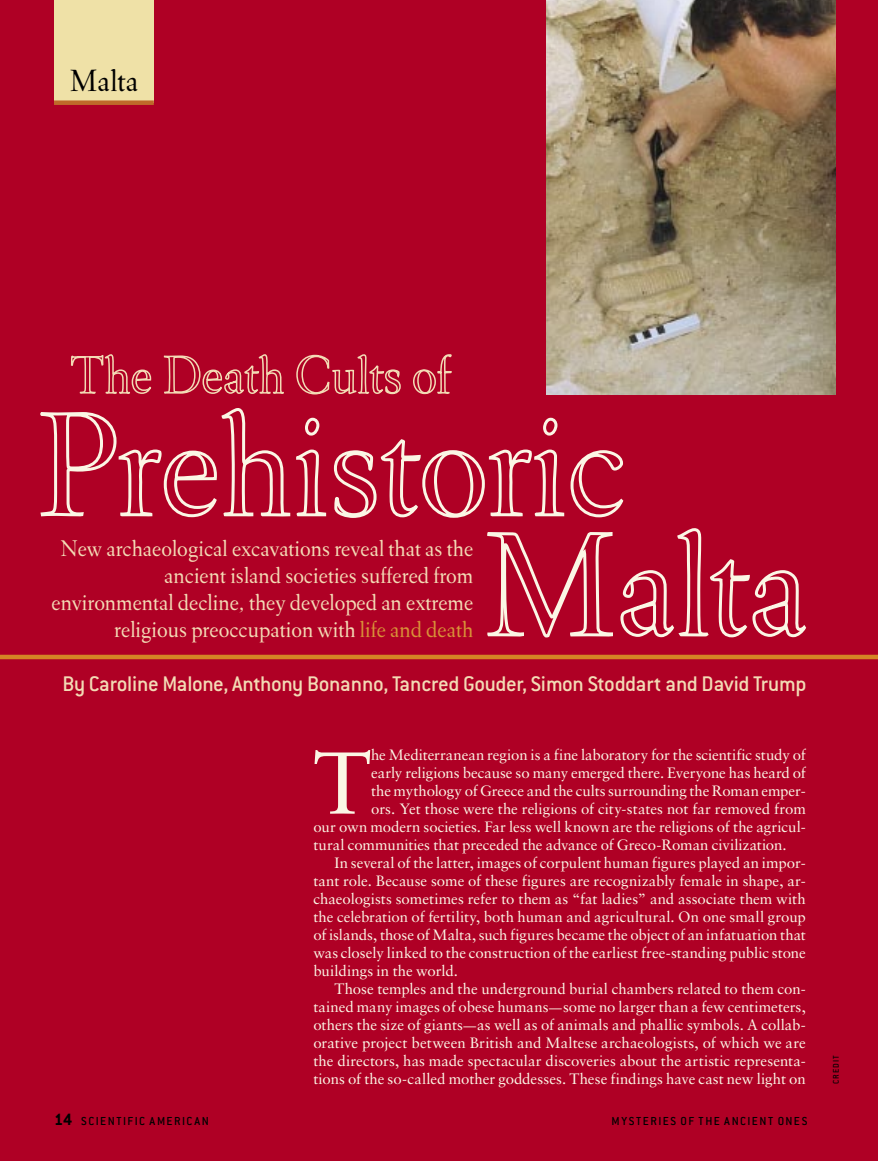
<style>
.page{position:relative;width:878px;height:1161px;background:#af0025}
.page>*{position:absolute;margin:0;border:0;box-sizing:border-box;transform-origin:0 0}
.Text_2{font:87.75px "Sabon";color:#fbf6e5}
.Intro_01{font:300 31.5px "Eldorado Text";color:#000}
.t1{font:300 23.25px/27px "Eldorado Text";color:#f3dbb5;text-align:right}
.Article_Byline_for_2_Line_Title{font:500 23.25px "Conduit ITC";letter-spacing:-.02em;color:#f3dbb5}
.Text{font:15px/18px "Sabon";color:#fbf6e5;text-align:justify}
.Text_2-2{font:15px "Sabon";letter-spacing:-.005em;color:#fbf6e5}
.t2{font:500 12.75px "Conduit ITC";letter-spacing:.12em;color:#000}
.Credit{font:500 9px "Conduit ITC";letter-spacing:.125em;color:#000}
.s1{color:#d89238}
.s2{font-size:12.75px}
.s3{font-weight:700;font-size:18px}
</style>
<div class="page">
<img style="left:546px;top:0;width:289px;height:394px">
<div style="left:54px;top:0;width:100px;height:103px;background:#efe1a7"></div>
<div style="left:54px;top:100px;width:100px;height:5px;background:#bf692a"></div>
<hr style="left:0;top:655px;width:877px;height:4px;background:#d48625">
<svg style="left:40px;top:260px;width:768px;height:378px"></svg>
<p class="Intro_01" style="left:70px;top:63px;width:70px">Malta</p>
<p class="t1" style="left:52px;top:535px;width:423px">New archaeological excavations reveal that as the ancient island societies suffered from environmental decline, they developed an extreme religious preoccupation with <span class="s1">life and death</span></p>
<p class="Article_Byline_for_2_Line_Title" style="left:62px;top:670px;width:745px">By Caroline Malone, Anthony Bonanno, Tancred Gouder, Simon Stoddart and David Trump</p>
<p class="Text_2" style="left:313px;top:731px;width:60px">T</p>
<p class="Text_2-2" style="left:371px;top:746px;width:436px">he Mediterranean region is a fine laboratory for the scientific study of</p>
<p class="Text_2-2" style="left:371px;top:764px;width:436px">early religions because so many emerged there. Everyone has heard of</p>
<p class="Text_2-2" style="left:371px;top:782px;width:436px">the mythology of Greece and the cults surrounding the Roman emper-</p>
<p class="Text_2-2" style="left:371px;top:800px;width:436px">ors. Yet those were the religions of city-states not far removed from</p>
<p class="Text_2-2" style="left:313px;top:818px;width:494px">our own modern societies. Far less well known are the religions of the agricul-</p>
<p class="Text_2-2" style="left:313px;top:836px;width:474px">tural communities that preceded the advance of Greco-Roman civilization.</p>
<p class="Text" style="left:313px;top:853px;width:494px;text-indent:21px">In several of the latter, images of corpulent human figures played an impor&shy;tant role. Because some of these figures are recognizably female in shape, ar&shy;chaeologists sometimes refer to them as “fat ladies” and associate them with the celebration of fertility, both human and agricultural. On one small group of islands, those of Malta, such figures became the object of an infatuation that was closely linked to the construction of the earliest free-standing public stone buildings in the world.</p>
<p class="Text" style="left:313px;top:979px;width:494px;text-indent:21px">Those temples and the underground burial chambers related to them con&shy;tained many images of obese humans<span class="s2">—</span>some no larger than a few centimeters, others the size of giants<span class="s2">—</span>as well as of animals and phallic symbols. A collab&shy;orative project between British and Maltese archaeologists, of which we are the directors, has made spectacular discoveries about the artistic representa&shy;tions of the so-called mother goddesses. These findings have cast new light on</p>
<p class="t2" style="left:54px;top:1114px;width:156px"><span class="s3">14</span> SCIENTIFIC AMERICAN</p>
<p class="t2" style="left:611px;top:1114px;width:197px">MYSTERIES OF THE ANCIENT ONES</p>
<p class="Credit" style="left:830px;top:1084px;width:31px;rotate:-90deg">CREDIT</p>
</div>
